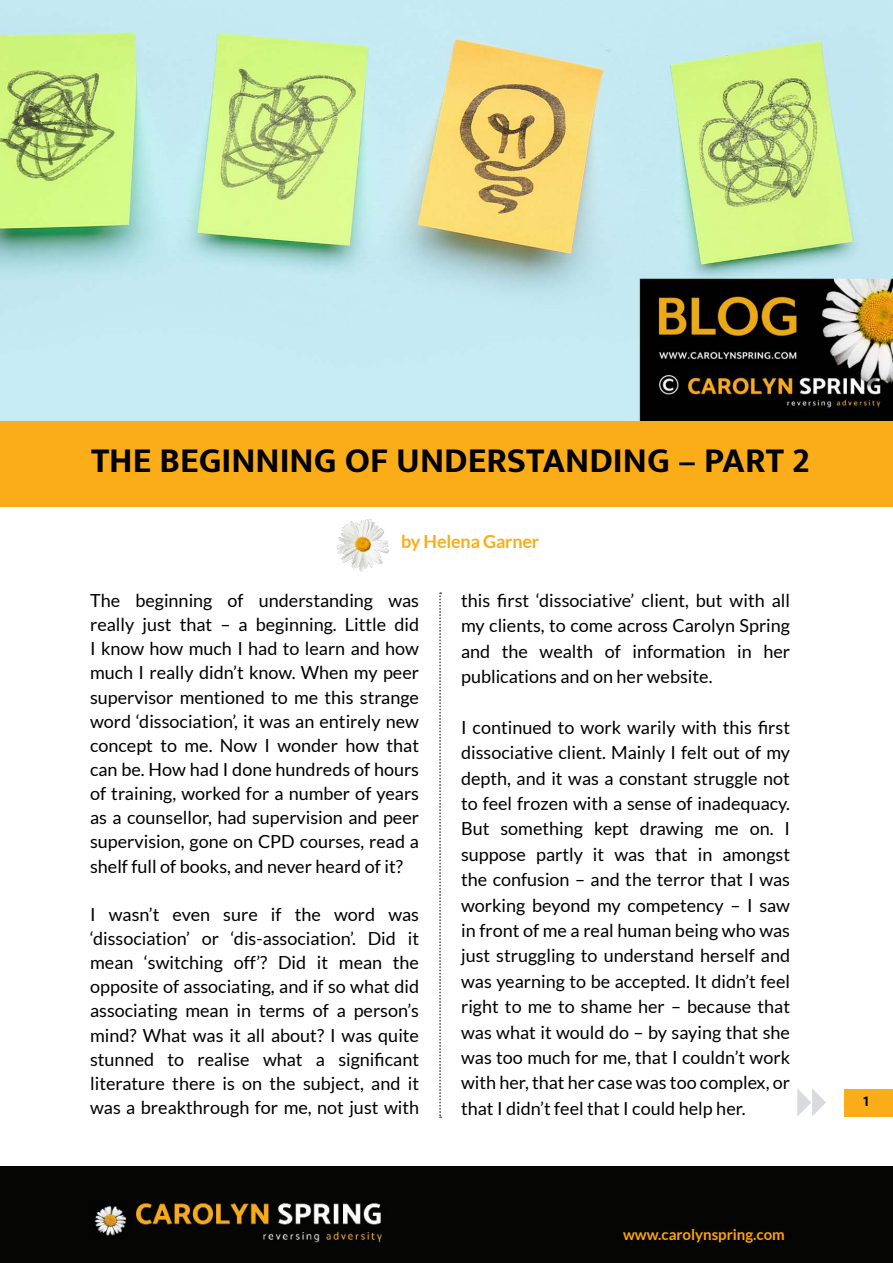
<style>
.page{position:relative;width:893px;height:1263px;background:#fff}
.page>*{position:absolute;margin:0;border:0;box-sizing:border-box;transform-origin:0 0}
.Heading{font:700 36px "Mukta";color:#000}
.Body{font:18px/24.2px "Lato";color:#000;text-align:justify}
.Author{font:700 18px "Lato";letter-spacing:-.01em;color:#faad19}
.t1{font:700 15px "Lato";color:#ffa300}
.t2{font:700 15px "Mukta";color:#000}
</style>
<div class="page">
<div style="left:0;top:1166px;width:893px;height:97px;background:#050504"></div>
<div style="left:844px;top:1089px;width:49px;height:27px;background:#faad19"></div>
<img style="left:0;top:0;width:893px;height:421px">
<svg style="left:439px;top:592px;width:2px;height:526px"></svg>
<svg style="left:797px;top:1089px;width:29px;height:27px"></svg>
<div style="left:0;top:421px;width:893px;height:86px;background:#faad19"></div>
<img style="left:336px;top:518px;width:53px;height:54px">
<img style="left:94px;top:1203px;width:288px;height:40px">
<p class="Heading" style="left:91px;top:439px;width:720px">THE BEGINNING OF UNDERSTANDING – PART 2</p>
<p class="Author" style="left:401px;top:531px;width:140px">by Helena Garner</p>
<p class="Body" style="left:90px;top:588px;width:330px">The beginning of understanding was really just that – a beginning. Little did I know how much I had to learn and how much I really didn’t know. When my peer supervisor mentioned to me this strange word ‘dissociation’, it was an entirely new concept to me. Now I wonder how that can be. How had I done hundreds of hours of training, worked for a number of years as a counsellor, had supervision and peer supervision, gone on CPD courses, read a shelf full of books, and never heard of it?</p>
<p class="Body" style="left:90px;top:902px;width:330px">I wasn’t even sure if the word was ‘dissociation’ or ‘dis-association’. Did it mean ‘switching off’? Did it mean the opposite of associating, and if so what did associating mean in terms of a person’s mind? What was it all about? I was quite stunned to realise what a significant literature there is on the subject, and it was a breakthrough for me, not just with</p>
<p class="Body" style="left:461px;top:588px;width:330px;line-height:25.3px">this first ‘dissociative’ client, but with all my clients, to come across Carolyn Spring and the wealth of information in her publications and on her website.</p>
<p class="Body" style="left:461px;top:714px;width:330px;line-height:25.3px">I continued to work warily with this first dissociative client. Mainly I felt out of my depth, and it was a constant struggle not to feel frozen with a sense of inadequacy.<br>But something kept drawing me on. I suppose partly it was that in amongst the confusion – and the terror that I was working beyond my competency – I saw in front of me a real human being who was just struggling to understand herself and was yearning to be accepted. It didn’t feel right to me to shame her – because that was what it would do – by saying that she was too much for me, that I couldn’t work with her, that her case was too complex, or that I didn’t feel that I could help her.</p>
<p class="t1" style="left:623px;top:1226px;width:163px">www.carolynspring.com</p>
<p class="t2" style="left:863px;top:1092px;width:8px">1</p>
</div>
